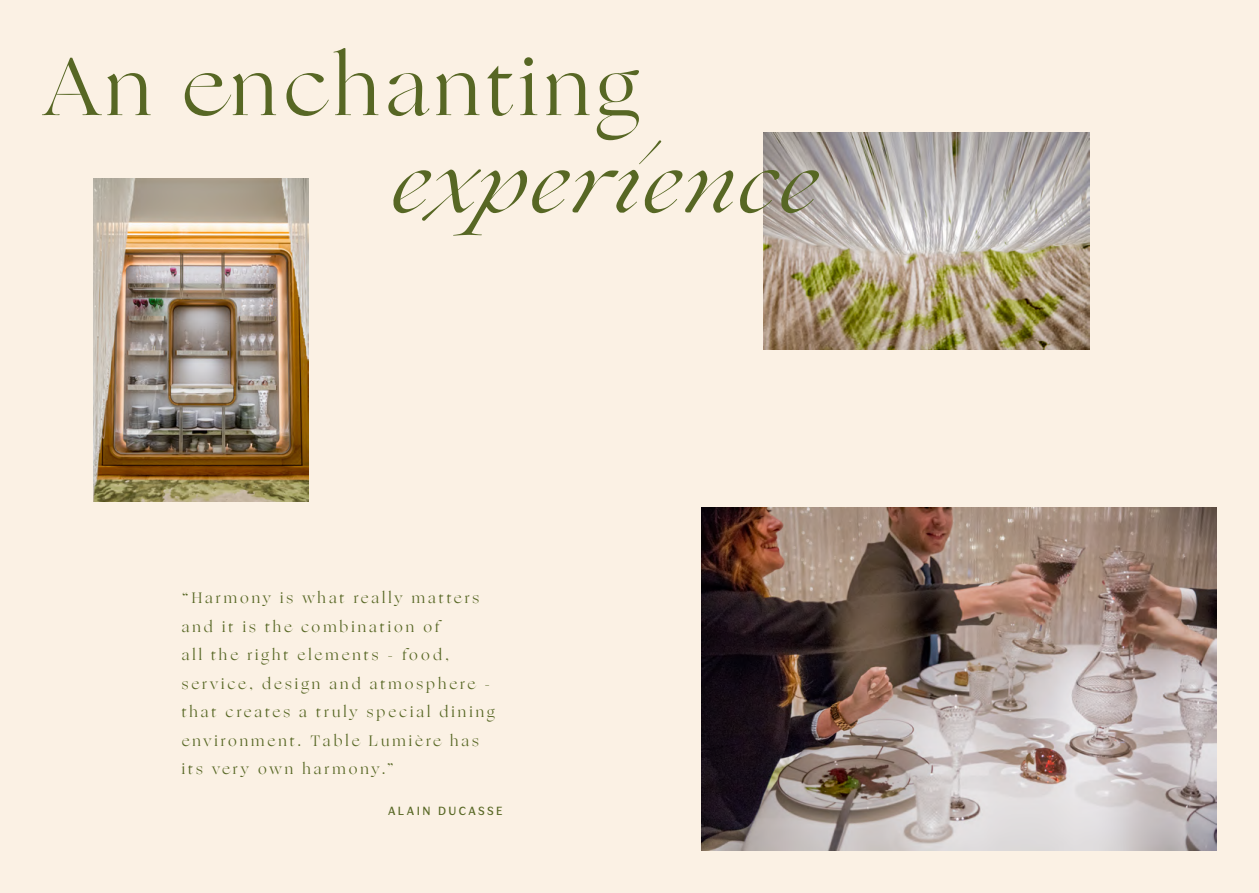
<style>
.page{position:relative;width:1259px;height:893px;background:#fbf1e4}
.page>*{position:absolute;margin:0;border:0;box-sizing:border-box;transform-origin:0 0}
.t1{font:82.5px "Ogg";letter-spacing:.075em;color:#576724}
.t2{font:italic 82.5px "Ogg";letter-spacing:.025em;color:#576724}
.t3{font:15px/28.5px "Ogg";letter-spacing:.2em;color:#576724}
.t4{font:12px "Faune Text";letter-spacing:.2em;color:#576724}
</style>
<div class="page">
<img style="left:701px;top:507px;width:515px;height:343px">
<img style="left:93px;top:179px;width:215px;height:322px">
<img style="left:763px;top:132px;width:327px;height:218px">
<h1 class="t1" style="left:43px;top:33px;width:597px">An enchanting</h1>
<h1 class="t2" style="left:391px;top:123px;width:429px">experience</h1>
<p class="t3" style="left:182px;top:584px;width:314px">“Harmony is what really matters and it is the combination of<br>all the right elements - food, service, design and atmosphere - that creates a truly special dining environment. Table Lumière has its very own harmony.”</p>
<p class="t4" style="left:388px;top:803px;width:116px">ALAIN DUCASSE</p>
</div>
